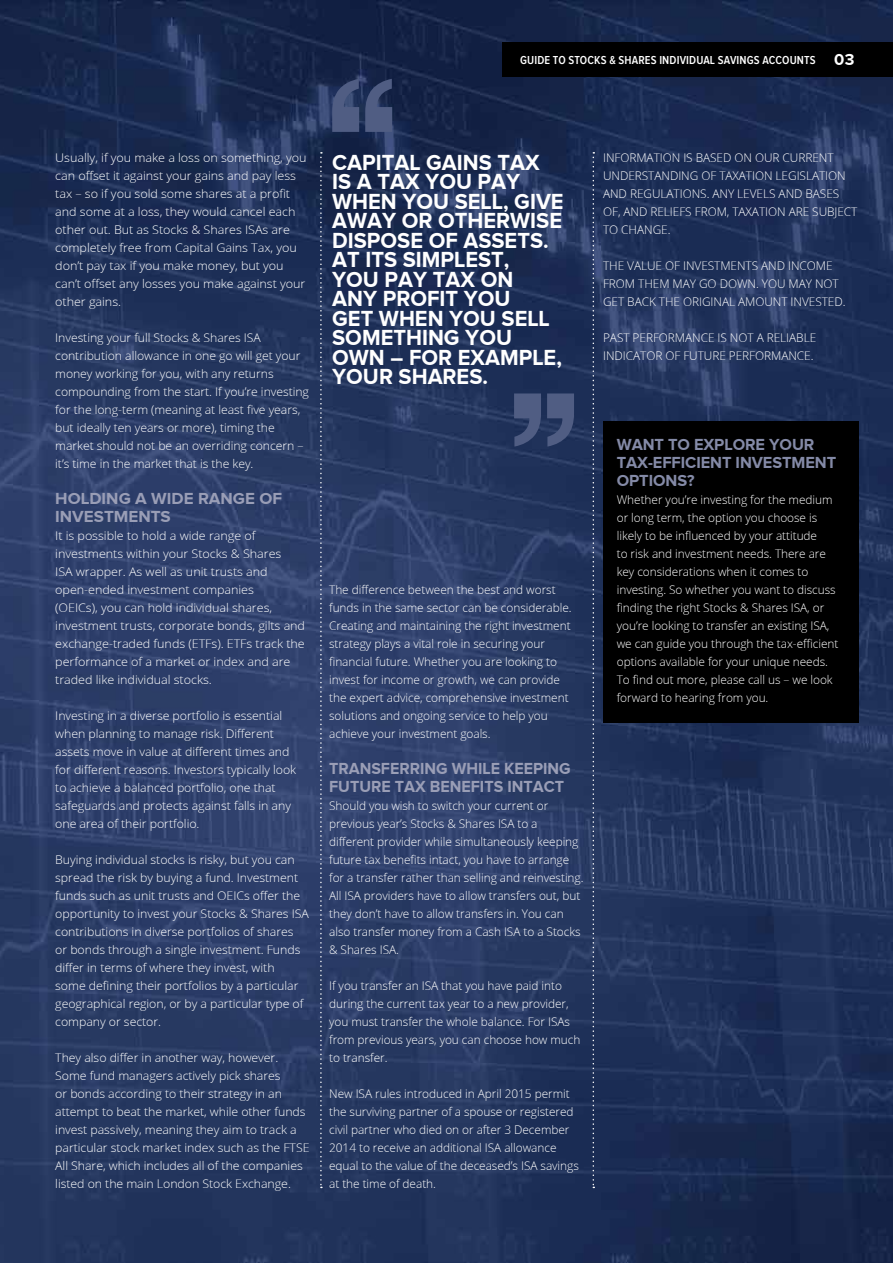
<style>
.page{position:relative;width:893px;height:1263px;background:#fff}
.page>*{position:absolute;margin:0;border:0;box-sizing:border-box;transform-origin:0 0}
.t1{font:700 22.5px/19.5px "Proxima Nova";color:#fff}
.t2{font:700 16.5px/18px "Proxima Nova";color:#9a9eb6}
.t3{font:700 16.5px/18px "Proxima Nova";letter-spacing:-.005em;color:#848aa7}
.t4{font:300 12px/18px "Open Sans";letter-spacing:-.005em;color:#fff}
.t5{font:300 12px/18px "Open Sans";letter-spacing:-.005em;color:#fff;scale:1.05 1}
.t6{font:600 12px "Proxima Nova Cond";letter-spacing:.01em;color:#fff}
.s1{font-family:"Proxima Nova";font-weight:700;font-size:16.5px}
</style>
<div class="page">
<img style="left:0;top:0;width:893px;height:1263px">
<div style="left:603px;top:421px;width:256px;height:302px;background:#000"></div>
<div style="left:503px;top:43px;width:390px;height:34px;background:#000"></div>
<svg style="left:320px;top:152px;width:2px;height:1036px;background:#505e80"></svg>
<svg style="left:593px;top:152px;width:1px;height:1036px"></svg>
<svg style="left:332px;top:79px;width:27px;height:53px"></svg>
<svg style="left:365px;top:79px;width:27px;height:53px"></svg>
<svg style="left:547px;top:393px;width:27px;height:54px"></svg>
<svg style="left:514px;top:393px;width:27px;height:54px"></svg>
<p class="t6" style="left:520px;top:55px;width:336px">GUIDE TO STOCKS &amp; SHARES INDIVIDUAL SAVINGS ACCOUNTS <span class="s1">03</span></p>
<p class="t5" style="left:55px;top:148px;width:241px">Usually, if you make a loss on something, you can offset it against your gains and pay less tax – so if you sold some shares at a profit and some at a loss, they would cancel each other out. But as Stocks &amp; Shares ISAs are completely free from Capital Gains Tax, you don’t pay tax if you make money, but you can’t offset any losses you make against your other gains.</p>
<p class="t4" style="left:55px;top:328px;width:255px">Investing your full Stocks &amp; Shares ISA contribution allowance in one go will get your money working for you, with any returns compounding from the start. If you’re investing for the long-term (meaning at least five years, but ideally ten years or more), timing the market should not be an overriding concern – it’s time in the market that is the key.</p>
<h2 class="t2" style="left:55px;top:489px;width:228px">HOLDING A WIDE RANGE OF<br>INVESTMENTS</h2>
<p class="t5" style="left:55px;top:526px;width:239px">It is possible to hold a wide range of investments within your Stocks &amp; Shares<br>ISA wrapper. As well as unit trusts and open-ended investment companies<br>(OEICs), you can hold individual shares, investment trusts, corporate bonds, gilts and exchange-traded funds (ETFs). ETFs track the performance of a market or index and are traded like individual stocks.</p>
<p class="t4" style="left:55px;top:706px;width:242px">Investing in a diverse portfolio is essential when planning to manage risk. Different assets move in value at different times and for different reasons. Investors typically look to achieve a balanced portfolio, one that safeguards and protects against falls in any one area of their portfolio.</p>
<p class="t4" style="left:55px;top:850px;width:255px">Buying individual stocks is risky, but you can spread the risk by buying a fund. Investment funds such as unit trusts and OEICs offer the opportunity to invest your Stocks &amp; Shares ISA contributions in diverse portfolios of shares<br>or bonds through a single investment. Funds differ in terms of where they invest, with<br>some defining their portfolios by a particular geographical region, or by a particular type of company or sector.</p>
<p class="t4" style="left:55px;top:1048px;width:256px">They also differ in another way, however.<br>Some fund managers actively pick shares<br>or bonds according to their strategy in an attempt to beat the market, while other funds invest passively, meaning they aim to track a particular stock market index such as the FTSE All Share, which includes all of the companies listed on the main London Stock Exchange.</p>
<h1 class="t1" style="left:332px;top:152px;width:233px">CAPITAL GAINS TAX<br>IS A TAX YOU PAY<br>WHEN YOU SELL, GIVE<br>AWAY OR OTHERWISE<br>DISPOSE OF ASSETS.<br>AT ITS SIMPLEST,<br>YOU PAY TAX ON<br>ANY PROFIT YOU<br>GET WHEN YOU SELL<br>SOMETHING YOU<br>OWN – FOR EXAMPLE,<br>YOUR SHARES.</h1>
<p class="t4" style="left:329px;top:580px;width:244px">The difference between the best and worst funds in the same sector can be considerable.<br>Creating and maintaining the right investment strategy plays a vital role in securing your financial future. Whether you are looking to invest for income or growth, we can provide the expert advice, comprehensive investment solutions and ongoing service to help you achieve your investment goals.</p>
<h2 class="t2" style="left:329px;top:759px;width:243px">TRANSFERRING WHILE KEEPING<br>FUTURE TAX BENEFITS INTACT</h2>
<p class="t4" style="left:329px;top:796px;width:256px">Should you wish to switch your current or previous year’s Stocks &amp; Shares ISA to a different provider while simultaneously keeping future tax benefits intact, you have to arrange for a transfer rather than selling and reinvesting.<br>All ISA providers have to allow transfers out, but they don’t have to allow transfers in. You can also transfer money from a Cash ISA to a Stocks &amp; Shares ISA.</p>
<p class="t4" style="left:329px;top:976px;width:253px">If you transfer an ISA that you have paid into during the current tax year to a new provider, you must transfer the whole balance. For ISAs from previous years, you can choose how much to transfer.</p>
<p class="t4" style="left:329px;top:1084px;width:251px">New ISA rules introduced in April 2015 permit the surviving partner of a spouse or registered civil partner who died on or after 3 December 2014 to receive an additional ISA allowance equal to the value of the deceased’s ISA savings at the time of death.</p>
<p class="t4" style="left:603px;top:148px;width:256px">INFORMATION IS BASED ON OUR CURRENT UNDERSTANDING OF TAXATION LEGISLATION AND REGULATIONS. ANY LEVELS AND BASES OF, AND RELIEFS FROM, TAXATION ARE SUBJECT TO CHANGE.</p>
<p class="t4" style="left:603px;top:256px;width:244px">THE VALUE OF INVESTMENTS AND INCOME<br>FROM THEM MAY GO DOWN. YOU MAY NOT<br>GET BACK THE ORIGINAL AMOUNT INVESTED.</p>
<p class="t4" style="left:603px;top:328px;width:215px">PAST PERFORMANCE IS NOT A RELIABLE<br>INDICATOR OF FUTURE PERFORMANCE.</p>
<h2 class="t3" style="left:617px;top:435px;width:221px">WANT TO EXPLORE YOUR<br>TAX-EFFICIENT INVESTMENT<br>OPTIONS?</h2>
<p class="t4" style="left:617px;top:490px;width:223px">Whether you’re investing for the medium or long term, the option you choose is likely to be influenced by your attitude<br>to risk and investment needs. There are key considerations when it comes to investing. So whether you want to discuss finding the right Stocks &amp; Shares ISA, or you’re looking to transfer an existing ISA, we can guide you through the tax-efficient options available for your unique needs.<br>To find out more, please call us – we look forward to hearing from you.</p>
</div>
